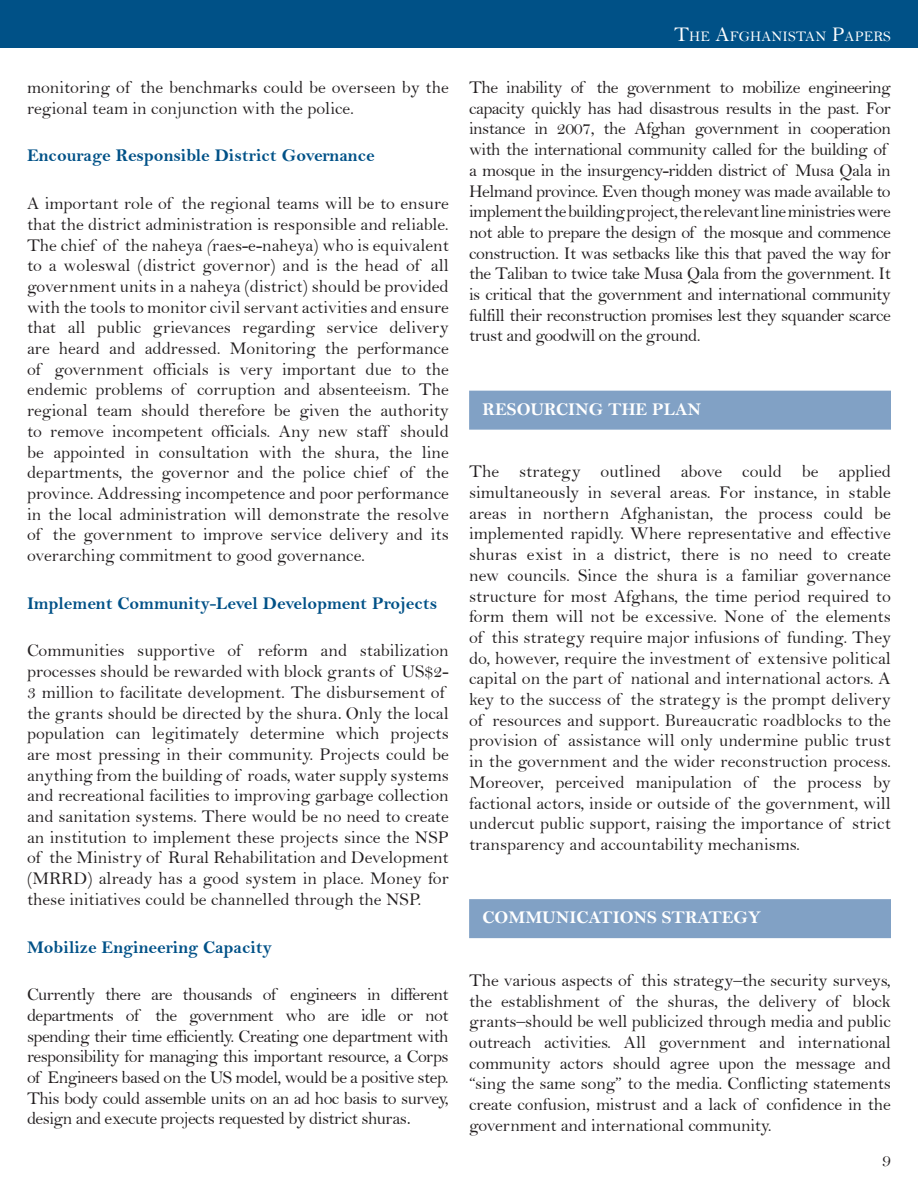
<style>
.page{position:relative;width:918px;height:1188px;background:#fff}
.page>*{position:absolute;margin:0;border:0;box-sizing:border-box;transform-origin:0 0}
.t1{font:18px/20.7px "Bell";letter-spacing:-.01em;color:#231f20;text-align:justify}
.t2{font:18px/20.7px "Bell";letter-spacing:-.03em;color:#231f20}
.t3{font:18px "Bell MT Bold";color:#005187}
.t4{font:18px "Bell MT Bold";color:#fff}
.t5{font:14.7px "Bell";color:#fff}
.s1{font-family:"Bell MT Italic"}
.s2{font-size:21px}
</style>
<div class="page">
<div style="left:0;top:0;width:918px;height:47px;background:#005187"></div>
<div style="left:469px;top:391px;width:422px;height:39px;background:#81a1c5"></div>
<div style="left:469px;top:899px;width:422px;height:39px;background:#81a1c5"></div>
<p class="t1" style="left:27px;top:77px;width:423px">monitoring of the benchmarks could be overseen by the regional team in conjunction with the police.</p>
<p class="t3" style="left:27px;top:145px;width:349px">Encourage Responsible District Governance</p>
<p class="t1" style="left:27px;top:193px;width:423px">A important role of the regional teams will be to ensure that the district administration is responsible and reliable.<br>The chief of the naheya <span class="s1">(</span>raes-e-naheya) who is equivalent to a woleswal (district governor) and is the head of all government units in a naheya (district) should be provided with the tools to monitor civil servant activities and ensure that all public grievances regarding service delivery are heard and addressed. Monitoring the performance of government officials is very important due to the endemic problems of corruption and absenteeism. The regional team should therefore be given the authority to remove incompetent officials. Any new staff should be appointed in consultation with the shura, the line departments, the governor and the police chief of the province. Addressing incompetence and poor performance in the local administration will demonstrate the resolve of the government to improve service delivery and its overarching commitment to good governance.</p>
<p class="t3" style="left:27px;top:592px;width:412px">Implement Community-Level Development Projects</p>
<p class="t1" style="left:27px;top:640px;width:423px;text-align:left">Communities supportive of reform and stabilization processes should be rewarded with block grants of US$2- 3 million to facilitate development. The disbursement of the grants should be directed by the shura<span class="s1">.</span> Only the local population can legitimately determine which projects are most pressing in their community. Projects could be anything from the building of roads, water supply systems and recreational facilities to improving garbage collection and sanitation systems. There would be no need to create an institution to implement these projects since the NSP of the Ministry of Rural Rehabilitation and Development (MRRD) already has a good system in place. Money for these initiatives could be channelled through the NSP.</p>
<p class="t3" style="left:27px;top:936px;width:247px">Mobilize Engineering Capacity</p>
<p class="t1" style="left:27px;top:984px;width:423px">Currently there are thousands of engineers in different departments of the government who are idle or not spending their time efficiently. Creating one department with responsibility for managing this important resource, a Corps of Engineers based on the US model, would be a positive step.<br>This body could assemble units on an ad hoc basis to survey, design and execute projects requested by district shuras<span class="s1">.</span></p>
<p class="t5" style="left:674px;top:28px;width:218px"><span class="s2">T</span>HE <span class="s2">A</span>FGHANISTAN <span class="s2">P</span>APERS</p>
<p class="t2" style="left:469px;top:77px;width:423px">The inability of the government to mobilize engineering capacity quickly has had disastrous results in the past. For instance in 2007, the Afghan government in cooperation with the international community called for the building of a mosque in the insurgency-ridden district of Musa Qala in Helmand province. Even though money was made available to implement the building project, the relevant line ministries were not able to prepare the design of the mosque and commence construction. It was setbacks like this that paved the way for the Taliban to twice take Musa Qala from the government. It is critical that the government and international community fulfill their reconstruction promises lest they squander scarce trust and goodwill on the ground.</p>
<p class="t4" style="left:483px;top:398px;width:220px">Resourcing the Plan</p>
<p class="t1" style="left:469px;top:461px;width:423px">The strategy outlined above could be applied simultaneously in several areas. For instance, in stable areas in northern Afghanistan, the process could be implemented rapidly. Where representative and effective shuras exist in a district, there is no need to create new councils. Since the shura is a familiar governance structure for most Afghans, the time period required to form them will not be excessive. None of the elements of this strategy require major infusions of funding. They do, however, require the investment of extensive political capital on the part of national and international actors. A key to the success of the strategy is the prompt delivery of resources and support. Bureaucratic roadblocks to the provision of assistance will only undermine public trust in the government and the wider reconstruction process.<br>Moreover, perceived manipulation of the process by factional actors, inside or outside of the government, will undercut public support, raising the importance of strict transparency and accountability mechanisms.</p>
<p class="t4" style="left:483px;top:907px;width:280px">Communications Strategy</p>
<p class="t1" style="left:469px;top:970px;width:423px">The various aspects of this strategy–the security surveys, the establishment of the shuras<span class="s1">,</span> the delivery of block grants–should be well publicized through media and public outreach activities. All government and international community actors should agree upon the message and “sing the same song” to the media. Conflicting statements create confusion, mistrust and a lack of confidence in the government and international community.</p>
<p class="t1" style="left:882px;top:1150px;width:10px">9</p>
</div>
